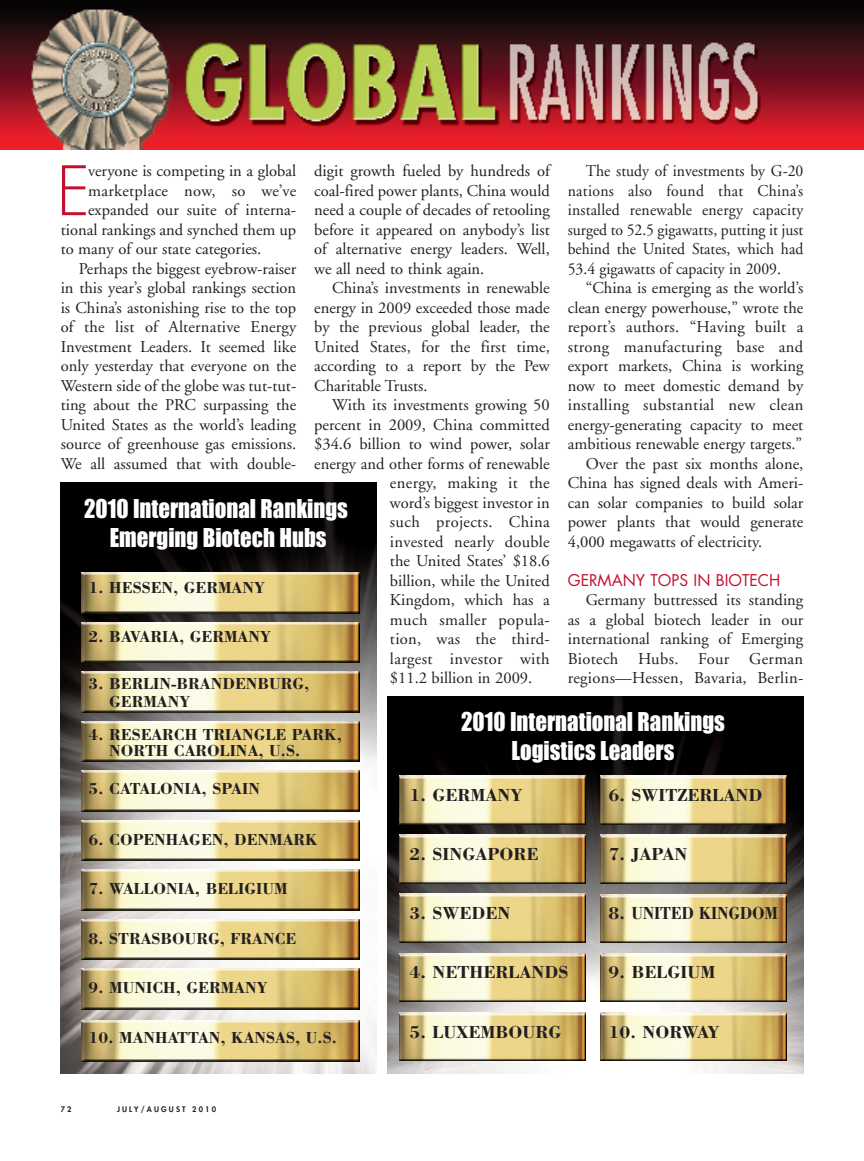
<style>
.page{position:relative;width:864px;height:1161px;background:#fff}
.page>*{position:absolute;margin:0;border:0;box-sizing:border-box;transform-origin:0 0}
.t1{font:300 66.15px "Futura";color:#c3102e}
.t2{font:24px/28.8px "Impact";color:#fff;text-align:center;scale:.95 1}
.t3{font:700 18px "Bodoni";color:#231f20}
.t4{font:700 18px "Bodoni";letter-spacing:-.02em;color:#231f20}
.t5{font:16.5px/19.5px "Adobe Garamond";color:#231f20;text-align:justify}
.t6{font:700 16.5px/18px "Bodoni";color:#231f20}
.t7{font:16.5px/19.5px "Adobe Garamond";color:#231f20;text-align:justify;scale:.95 1}
.t8{font:16.5px "Adobe Garamond";letter-spacing:.02em;color:#231f20}
.t9{font:15.75px "Futura";color:#c3102e}
.t10{font:800 7.5px "Futura";letter-spacing:.29em;color:#231f20}
</style>
<div class="page">
<img style="left:0;top:0;width:864px;height:150px">
<img style="left:61px;top:482px;width:315px;height:592px">
<img style="left:81px;top:573px;width:278px;height:40px">
<img style="left:81px;top:622px;width:278px;height:41px">
<img style="left:81px;top:672px;width:278px;height:40px">
<img style="left:81px;top:721px;width:278px;height:41px">
<img style="left:81px;top:771px;width:278px;height:40px">
<img style="left:81px;top:820px;width:278px;height:41px">
<img style="left:81px;top:870px;width:278px;height:40px">
<img style="left:81px;top:919px;width:278px;height:41px">
<img style="left:81px;top:969px;width:278px;height:40px">
<img style="left:81px;top:1021px;width:278px;height:40px">
<img style="left:387px;top:696px;width:416px;height:378px">
<img style="left:399px;top:776px;width:187px;height:48px">
<img style="left:399px;top:835px;width:187px;height:48px">
<img style="left:399px;top:894px;width:187px;height:49px">
<img style="left:399px;top:953px;width:187px;height:49px">
<img style="left:399px;top:1012px;width:187px;height:49px">
<img style="left:600px;top:776px;width:186px;height:48px">
<img style="left:600px;top:835px;width:186px;height:48px">
<img style="left:600px;top:894px;width:186px;height:49px">
<img style="left:600px;top:953px;width:186px;height:49px">
<img style="left:600px;top:1012px;width:186px;height:49px">
<p class="t5" style="left:314px;top:163px;width:237px">digit growth fueled by hundreds of coal-fired power plants, China would need a couple of decades of retooling before it appeared on anybody’s list of alternative energy leaders. Well, we all need to think again.</p>
<p class="t5" style="left:314px;top:280px;width:237px;text-indent:18px">China’s investments in renewable energy in 2009 exceeded those made by the previous global leader, the United States, for the first time, according to a report by the Pew Charitable Trusts.</p>
<p class="t5" style="left:332px;top:397px;width:219px">With its investments growing 50</p>
<p class="t5" style="left:314px;top:416px;width:237px">percent in 2009, China committed</p>
<p class="t5" style="left:314px;top:436px;width:237px">$34.6 billion to wind power, solar</p>
<p class="t5" style="left:314px;top:455px;width:237px">energy and other forms of renewable</p>
<p class="t8" style="left:390px;top:476px;width:161px">energy, making it the</p>
<p class="t5" style="left:390px;top:494px;width:161px">word’s biggest investor in</p>
<p class="t8" style="left:390px;top:515px;width:161px">such projects. China</p>
<p class="t5" style="left:390px;top:533px;width:161px">invested nearly double</p>
<p class="t5" style="left:390px;top:553px;width:161px">the United States’ $18.6</p>
<p class="t5" style="left:390px;top:572px;width:161px">billion, while the United</p>
<p class="t5" style="left:390px;top:592px;width:161px">Kingdom, which has a</p>
<p class="t8" style="left:390px;top:613px;width:161px">much smaller popula-</p>
<p class="t8" style="left:390px;top:632px;width:161px">tion, was the third-</p>
<p class="t8" style="left:390px;top:652px;width:161px">largest investor with</p>
<p class="t5" style="left:390px;top:670px;width:144px">$11.2 billion in 2009.</p>
<h1 class="t1" style="left:57px;top:161px;width:35px">E</h1>
<p class="t5" style="left:88px;top:163px;width:210px">veryone is competing in a global</p>
<p class="t7" style="left:568px;top:163px;width:250px;text-indent:18px">The study of investments by G-20 nations also found that China’s installed renewable energy capacity surged to 52.5 gigawatts, putting it just behind the United States, which had 53.4 gigawatts of capacity in 2009.</p>
<p class="t5" style="left:586px;top:280px;width:219px">“China is emerging as the world’s</p>
<p class="t5" style="left:568px;top:299px;width:237px">clean energy powerhouse,” wrote the</p>
<p class="t5" style="left:568px;top:319px;width:237px">report’s authors. “Having built a</p>
<p class="t8" style="left:568px;top:340px;width:237px">strong manufacturing base and</p>
<p class="t5" style="left:568px;top:358px;width:237px">export markets, China is working</p>
<p class="t5" style="left:568px;top:377px;width:237px">now to meet domestic demand by</p>
<p class="t8" style="left:568px;top:398px;width:237px">installing substantial new clean</p>
<p class="t5" style="left:568px;top:416px;width:237px">energy-generating capacity to meet</p>
<p class="t5" style="left:568px;top:436px;width:236px">ambitious renewable energy targets.”</p>
<p class="t5" style="left:586px;top:455px;width:219px">Over the past six months alone,</p>
<p class="t5" style="left:568px;top:475px;width:237px">China has signed deals with Ameri-</p>
<p class="t5" style="left:568px;top:494px;width:237px">can solar companies to build solar</p>
<p class="t5" style="left:568px;top:514px;width:237px">power plants that would generate</p>
<p class="t5" style="left:568px;top:533px;width:196px">4,000 megawatts of electricity.</p>
<p class="t9" style="left:568px;top:573px;width:214px">GERMANY TOPS IN BIOTECH</p>
<p class="t5" style="left:568px;top:592px;width:237px;text-indent:18px">Germany buttressed its standing as a global biotech leader in our international ranking of Emerging Biotech Hubs. Four German regions—Hessen, Bavaria, Berlin-</p>
<p class="t8" style="left:88px;top:184px;width:210px">marketplace now, so we’ve</p>
<p class="t5" style="left:88px;top:202px;width:210px">expanded our suite of interna-</p>
<p class="t5" style="left:61px;top:221px;width:237px">tional rankings and synched them up</p>
<p class="t5" style="left:61px;top:241px;width:202px">to many of our state categories.</p>
<p class="t5" style="left:79px;top:260px;width:219px">Perhaps the biggest eyebrow-raiser</p>
<p class="t5" style="left:61px;top:280px;width:237px">in this year’s global rankings section</p>
<p class="t5" style="left:61px;top:299px;width:237px">is China’s astonishing rise to the top</p>
<p class="t5" style="left:61px;top:319px;width:237px">of the list of Alternative Energy</p>
<p class="t5" style="left:61px;top:338px;width:237px">Investment Leaders. It seemed like</p>
<p class="t5" style="left:61px;top:358px;width:237px">only yesterday that everyone on the</p>
<p class="t5" style="left:61px;top:377px;width:237px">Western side of the globe was tut-tut-</p>
<p class="t5" style="left:61px;top:397px;width:237px">ting about the PRC surpassing the</p>
<p class="t5" style="left:61px;top:416px;width:237px">United States as the world’s leading</p>
<p class="t5" style="left:61px;top:436px;width:237px">source of greenhouse gas emissions.</p>
<p class="t5" style="left:61px;top:455px;width:237px">We all assumed that with double-</p>
<h2 class="t2" style="left:84px;top:496px;width:279px">2010 International Rankings<br>Emerging Biotech Hubs</h2>
<p class="t6" style="left:89px;top:578px;width:178px">1. HESSEN, GERMANY</p>
<p class="t6" style="left:89px;top:628px;width:184px">2. BAVARIA, GERMANY</p>
<p class="t6" style="left:109px;top:674px;width:202px;text-indent:-21px">3. BERLIN-BRANDENBURG,<br>GERMANY</p>
<p class="t6" style="left:109px;top:726px;width:234px;line-height:16.5px;text-indent:-21px">4. RESEARCH TRIANGLE PARK,<br>NORTH CAROLINA, U.S.</p>
<p class="t6" style="left:89px;top:779px;width:173px">5. CATALONIA, SPAIN</p>
<p class="t6" style="left:89px;top:830px;width:231px">6. COPENHAGEN, DENMARK</p>
<p class="t6" style="left:89px;top:880px;width:200px">7. WALLONIA, BELIGIUM</p>
<p class="t6" style="left:89px;top:929px;width:209px">8. STRASBOURG, FRANCE</p>
<p class="t6" style="left:89px;top:979px;width:180px">9. MUNICH, GERMANY</p>
<p class="t6" style="left:89px;top:1028px;width:250px">10. MANHATTAN, KANSAS, U.S.</p>
<h2 class="t2" style="left:461px;top:708px;width:279px">2010 International Rankings<br>Logistics Leaders</h2>
<p class="t3" style="left:410px;top:784px;width:115px">1. GERMANY</p>
<p class="t3" style="left:608px;top:784px;width:156px">6. SWITZERLAND</p>
<p class="t3" style="left:410px;top:843px;width:131px">2. SINGAPORE</p>
<p class="t3" style="left:608px;top:843px;width:81px">7. JAPAN</p>
<p class="t4" style="left:608px;top:903px;width:171px">8. UNITED KINGDOM</p>
<p class="t3" style="left:410px;top:903px;width:103px">3. SWEDEN</p>
<p class="t3" style="left:608px;top:962px;width:109px">9. BELGIUM</p>
<p class="t3" style="left:410px;top:962px;width:161px">4. NETHERLANDS</p>
<p class="t3" style="left:410px;top:1021px;width:154px">5. LUXEMBOURG</p>
<p class="t4" style="left:608px;top:1021px;width:113px">10. NORWAY</p>
<p class="t10" style="left:61px;top:1106px;width:12px">7 2</p>
<p class="t10" style="left:117px;top:1106px;width:101px">JULY/AUGUST 2010</p>
</div>
